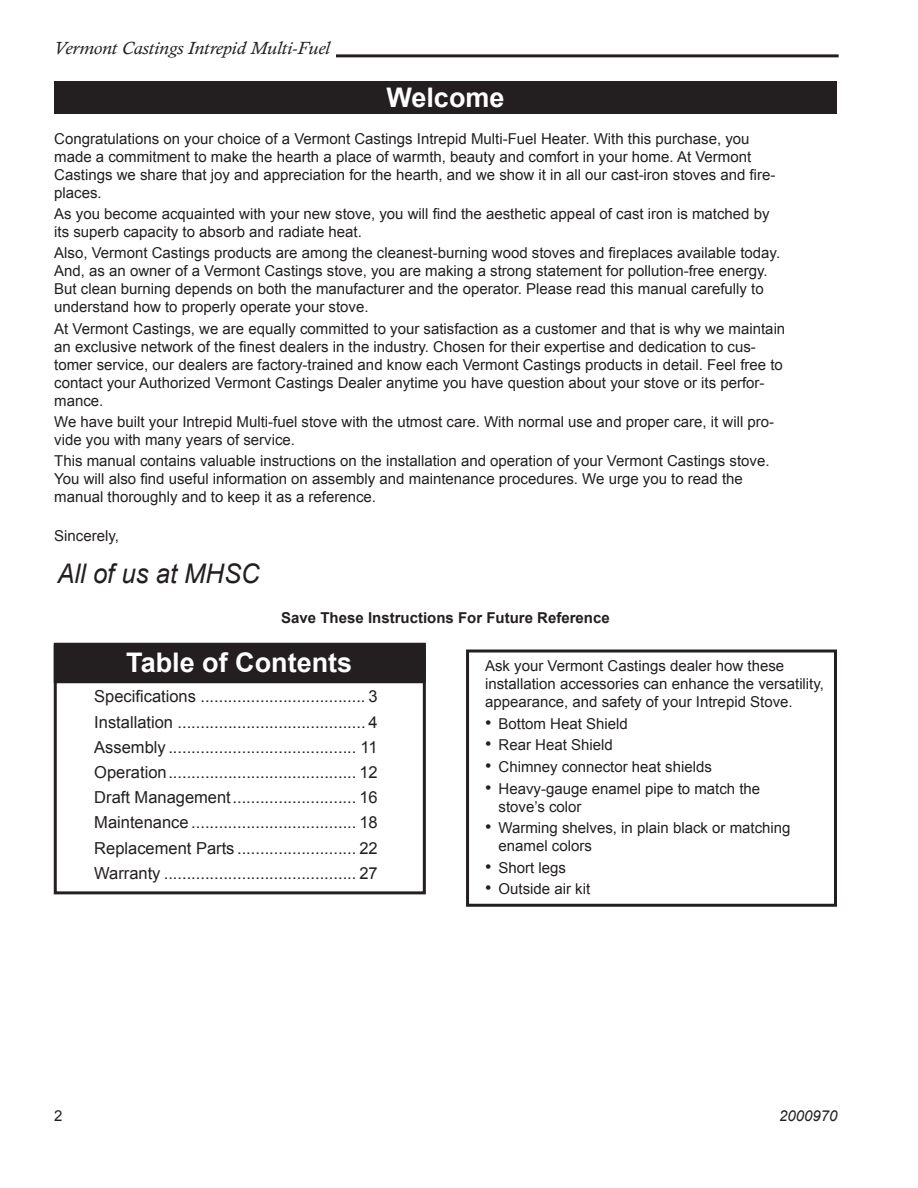
<style>
.page{position:relative;width:918px;height:1188px;background:#fff}
.page>*{position:absolute;margin:0;border:0;box-sizing:border-box;transform-origin:0 0}
.t1{font:700 27px "Arial";color:#fff}
.t2{font:italic 27px "Arial";color:#231f20;scale:.95 1}
.t3{font:italic 18px "Calisto";color:#231f20;scale:1.06 1}
.t4{font:16.5px/25.2px "Arial";color:#231f20;text-align:justify}
.t5{font:15px/18px "Arial";color:#231f20}
.t6{font:700 15px "Arial";color:#231f20}
.t7{font:italic 15px "Arial";color:#231f20}
.s1{font-size:18px}
</style>
<div class="page">
<hr style="left:336px;top:54px;width:503px;height:3px;background:#231f20">
<div style="left:55px;top:644px;width:370px;height:38px;background:#231f20"></div>
<div style="left:54px;top:643px;width:372px;height:40px;border:2px solid #231f20"></div>
<div style="left:54px;top:644px;width:372px;height:250px;border:3px solid #231f20"></div>
<div style="left:54px;top:81px;width:783px;height:32px;background:#231f20"></div>
<div style="left:466px;top:650px;width:371px;height:257px;border:3px solid #231f20"></div>
<p class="t3" style="left:54px;top:38px;width:262px">Vermont Castings Intrepid Multi-Fuel</p>
<h1 class="t1" style="left:386px;top:82px;width:120px">Welcome</h1>
<p class="t5" style="left:54px;top:130px;width:723px">Congratulations on your choice of a Vermont Castings Intrepid Multi-Fuel Heater. With this purchase, you made a commitment to make the hearth a place of warmth, beauty and comfort in your home. At Vermont Castings we share that joy and appreciation for the hearth, and we show it in all our cast-iron stoves and fire&shy;places.</p>
<p class="t5" style="left:54px;top:205px;width:717px">As you become acquainted with your new stove, you will find the aesthetic appeal of cast iron is matched by its superb capacity to absorb and radiate heat.</p>
<p class="t5" style="left:54px;top:244px;width:727px">Also, Vermont Castings products are among the cleanest-burning wood stoves and fireplaces available today.<br>And, as an owner of a Vermont Castings stove, you are making a strong statement for pollution-free energy.<br>But clean burning depends on both the manufacturer and the operator. Please read this manual carefully to understand how to properly operate your stove.</p>
<p class="t5" style="left:54px;top:319px;width:733px">At Vermont Castings, we are equally committed to your satisfaction as a customer and that is why we maintain an exclusive network of the finest dealers in the industry. Chosen for their expertise and dedication to cus&shy;tomer service, our dealers are factory-trained and know each Vermont Castings products in detail. Feel free to contact your Authorized Vermont Castings Dealer anytime you have question about your stove or its perfor&shy;mance.</p>
<p class="t5" style="left:54px;top:413px;width:722px">We have built your Intrepid Multi-fuel stove with the utmost care. With normal use and proper care, it will pro&shy;vide you with many years of service.</p>
<p class="t5" style="left:54px;top:452px;width:717px">This manual contains valuable instructions on the installation and operation of your Vermont Castings stove.<br>You will also find useful information on assembly and maintenance procedures. We urge you to read the manual thoroughly and to keep it as a reference.</p>
<p class="t5" style="left:54px;top:527px;width:66px">Sincerely,</p>
<h1 class="t2" style="left:57px;top:558px;width:215px">All of us at MHSC</h1>
<p class="t6" style="left:281px;top:610px;width:330px">Save These Instructions For Future Reference</p>
<h1 class="t1" style="left:126px;top:647px;width:228px">Table of Contents</h1>
<p class="t4" style="left:94px;top:684px;width:285px">Specifications .................................... 3<br>Installation ......................................... 4<br>Assembly ......................................... 11<br>Operation ......................................... 12<br>Draft Management ........................... 16<br>Maintenance .................................... 18<br>Replacement Parts .......................... 22<br>Warranty .......................................... 27</p>
<p class="t5" style="left:485px;top:657px;width:341px">Ask your Vermont Castings dealer how these installation accessories can enhance the versatility, appearance, and safety of your Intrepid Stove.</p>
<p class="t5" style="left:485px;top:714px;width:144px"><span class="s1">•</span> Bottom Heat Shield</p>
<p class="t5" style="left:485px;top:736px;width:129px"><span class="s1">•</span> Rear Heat Shield</p>
<p class="t5" style="left:485px;top:758px;width:228px"><span class="s1">•</span> Chimney connector heat shields</p>
<p class="t5" style="left:499px;top:779px;width:263px;text-indent:-14px"><span class="s1">•</span> Heavy-gauge enamel pipe to match the stove’s color</p>
<p class="t5" style="left:499px;top:819px;width:294px;text-indent:-14px"><span class="s1">•</span> Warming shelves, in plain black or matching enamel colors</p>
<p class="t5" style="left:485px;top:858px;width:83px"><span class="s1">•</span> Short legs</p>
<p class="t5" style="left:485px;top:880px;width:107px"><span class="s1">•</span> Outside air kit</p>
<p class="t5" style="left:54px;top:1107px;width:10px">2</p>
<p class="t7" style="left:779px;top:1107px;width:60px">2000970</p>
</div>
